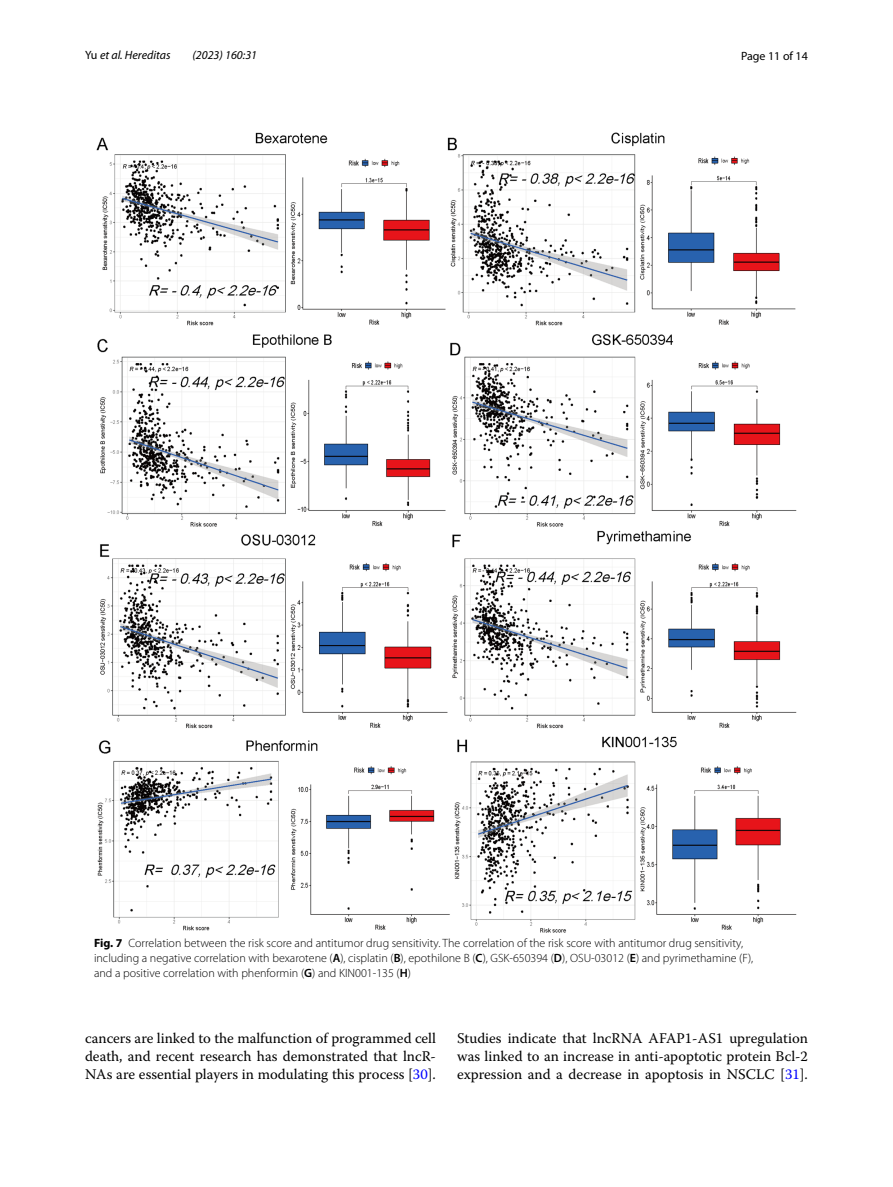
<style>
.page{position:relative;width:893px;height:1187px;background:#fff}
.page>*{position:absolute;margin:0;border:0;box-sizing:border-box;transform-origin:0 0}
.t1{font:14.7px/18px "Warnock Pro";color:#000;text-align:justify}
.t2{font:300 12px/15px "Myriad Pro";color:#000}
.t3{font:italic 12px "Myriad Pro";color:#000}
.t4{font:12px "Myriad Pro";color:#000}
.s1{font-style:normal}
.s2{font-weight:700}
.s3{font-weight:600}
.s4{color:#00f}
</style>
<div class="page">
<img style="left:96px;top:133px;width:701px;height:799px">
<p class="t3" style="left:85px;top:48px;width:87px"><span class="s1">Yu</span> et al. Hereditas</p>
<p class="t3" style="left:192px;top:48px;width:66px">(2023) 160:31</p>
<p class="t4" style="left:741px;top:48px;width:68px">Page 11 of 14</p>
<p class="t2" style="left:94px;top:935px;width:661px"><span class="s2">Fig. 7</span> Correlation between the risk score and antitumor drug sensitivity. The correlation of the risk score with antitumor drug sensitivity, including a negative correlation with bexarotene (<span class="s3">A</span>), cisplatin (<span class="s3">B</span>), epothilone B (<span class="s3">C</span>), GSK-650394 (<span class="s3">D</span>), OSU-03012 (<span class="s3">E</span>) and pyrimethamine (F), and a positive correlation with phenformin (<span class="s3">G</span>) and KIN001-135 (<span class="s3">H</span>)</p>
<p class="t1" style="left:85px;top:1028px;width:352px">cancers are linked to the malfunction of programmed cell death, and recent research has demonstrated that lncR-NAs are essential players in modulating this process [<span class="s4">30</span>].</p>
<p class="t1" style="left:457px;top:1028px;width:352px">Studies indicate that lncRNA AFAP1-AS1 upregulation was linked to an increase in anti-apoptotic protein Bcl-2 expression and a decrease in apoptosis in NSCLC [<span class="s4">31</span>].</p>
</div>
